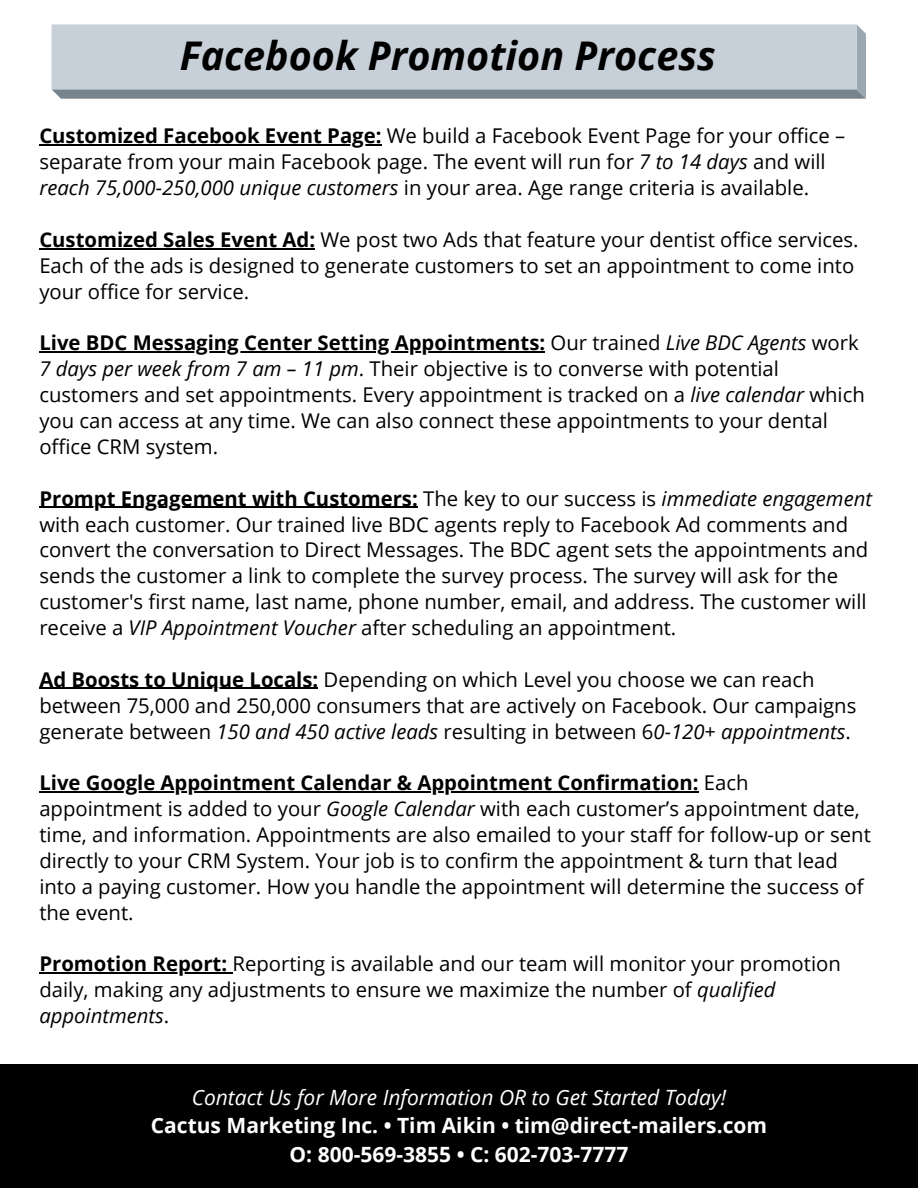
<style>
.page{position:relative;width:918px;height:1188px;background:#fff}
.page>*{position:absolute;margin:0;border:0;box-sizing:border-box;transform-origin:0 0}
.t1{font:italic 700 39.6px "Open Sans";color:#000}
.t2{font:700 21px "Open Sans";color:#fff}
.t3{font:italic 21px "Open Sans";color:#fff}
.t4{font:20.25px/25.8px "Open Sans";color:#000}
.s1{font-weight:700}
.s2{font-style:italic}
</style>
<div class="page">
<hr style="left:39px;top:145px;width:343px;height:1px;background:#000">
<hr style="left:39px;top:248px;width:276px;height:1px;background:#000">
<hr style="left:39px;top:352px;width:506px;height:1px;background:#000">
<hr style="left:39px;top:507px;width:379px;height:1px;background:#000">
<hr style="left:39px;top:688px;width:279px;height:1px;background:#000">
<hr style="left:39px;top:791px;width:659px;height:2px;background:#000">
<hr style="left:39px;top:973px;width:194px;height:1px;background:#000">
<div style="left:0;top:1065px;width:918px;height:123px;background:#000"></div>
<svg style="left:52px;top:25px;width:814px;height:74px;background:#838e98"></svg>
<div style="left:52px;top:24px;width:805px;height:65px;background:#c7d0d8"></div>
<p class="t1" style="left:180px;top:28px;width:538px">Facebook Promotion Process</p>
<p class="t4" style="left:39px;top:123px;width:808px"><span class="s1">Customized Facebook Event Page:</span> We build a Facebook Event Page for your office – separate from your main Facebook page. The event will run for <span class="s2">7 to 14 days</span> and will <span class="s2">reach 75,000-250,000 unique customers</span> in your area. Age range criteria is available.</p>
<p class="t4" style="left:39px;top:226px;width:821px"><span class="s1">Customized Sales Event Ad:</span> We post two Ads that feature your dentist office services.<br>Each of the ads is designed to generate customers to set an appointment to come into your office for service.</p>
<p class="t4" style="left:39px;top:330px;width:827px"><span class="s1">Live BDC Messaging Center Setting Appointments:</span> Our trained <span class="s2">Live BDC Agents</span> work <span class="s2">7 days per week from 7 am – 11 pm</span>. Their objective is to converse with potential customers and set appointments. Every appointment is tracked on a <span class="s2">live calendar</span> which you can access at any time. We can also connect these appointments to your dental office CRM system.</p>
<p class="t4" style="left:39px;top:485px;width:834px"><span class="s1">Prompt Engagement with Customers:</span> The key to our success is <span class="s2">immediate engagement </span>with each customer. Our trained live BDC agents reply to Facebook Ad comments and convert the conversation to Direct Messages. The BDC agent sets the appointments and sends the customer a link to complete the survey process. The survey will ask for the customer's first name, last name, phone number, email, and address. The customer will receive a <span class="s2">VIP Appointment Voucher</span> after scheduling an appointment.</p>
<p class="t4" style="left:39px;top:666px;width:819px"><span class="s1">Ad Boosts to Unique Locals:</span> Depending on which Level you choose we can reach between 75,000 and 250,000 consumers that are actively on Facebook. Our campaigns generate between <span class="s2">150 and 450 active leads</span> resulting in between 6<span class="s2">0-120+ appointments</span>.</p>
<p class="t4" style="left:39px;top:769px;width:833px"><span class="s1">Live Google Appointment Calendar &amp; Appointment Confirmation:</span> Each appointment is added to your <span class="s2">Google Calendar</span> with each customer’s appointment date, time, and information. Appointments are also emailed to your staff for follow-up or sent directly to your CRM System. Your job is to confirm the appointment &amp; turn that lead into a paying customer. How you handle the appointment will determine the success of the event.</p>
<p class="t4" style="left:39px;top:951px;width:803px"><span class="s1">Promotion Report:</span> Reporting is available and our team will monitor your promotion daily, making any adjustments to ensure we maximize the number of <span class="s2">qualified appointments</span>.</p>
<p class="t3" style="left:192px;top:1083px;width:536px">Contact Us for More Information OR to Get Started Today!</p>
<p class="t2" style="left:151px;top:1111px;width:618px">Cactus Marketing Inc. • Tim Aikin • tim@direct-mailers.com</p>
<p class="t2" style="left:290px;top:1139px;width:340px">O: 800-569-3855 • C: 602-703-7777</p>
</div>
